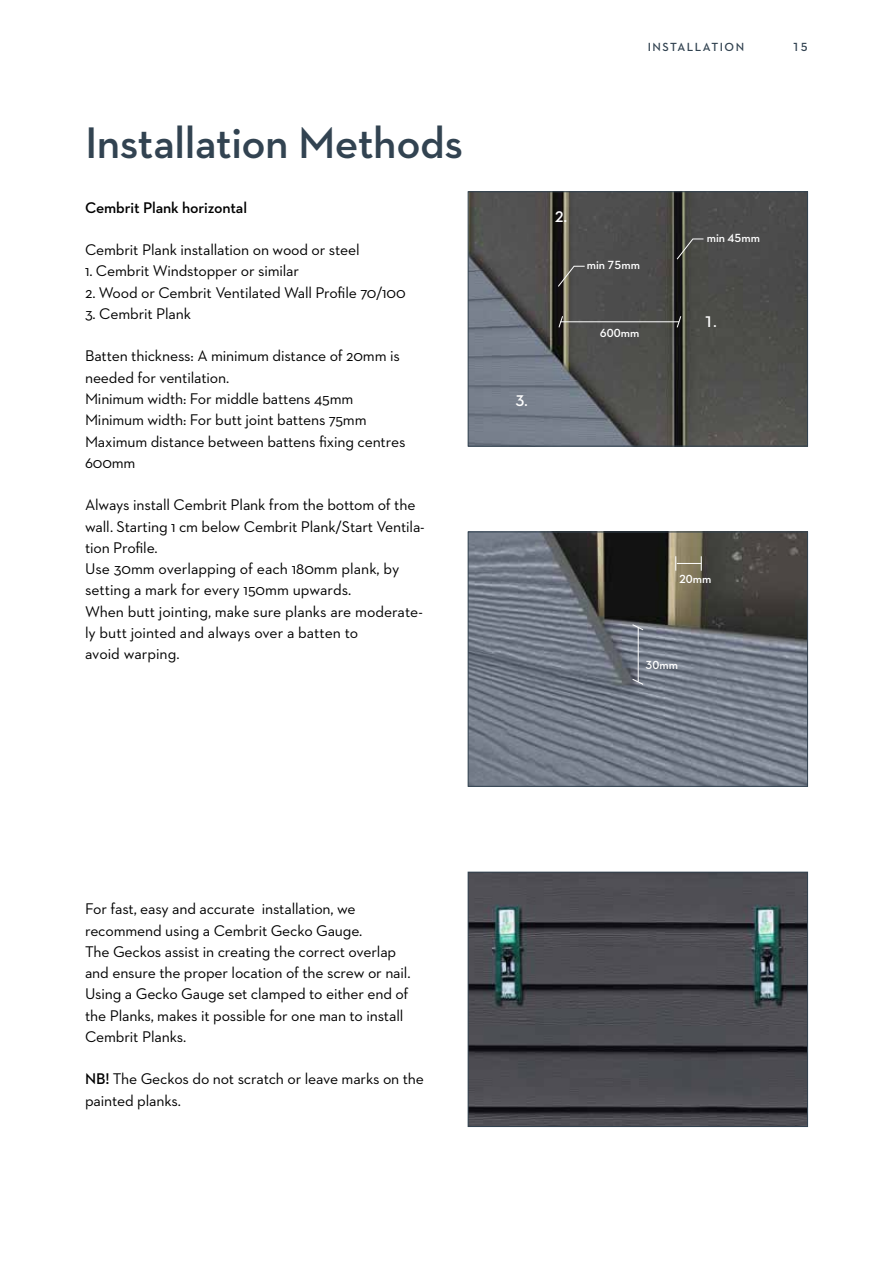
<style>
.page{position:relative;width:893px;height:1263px;background:#fff}
.page>*{position:absolute;margin:0;border:0;box-sizing:border-box;transform-origin:0 0}
.t1{font:600 45px "Neutraface 2 Text";letter-spacing:-.01em;color:#324351}
.t2{font:15.75px/21.3px "Neutraface 2 Text";letter-spacing:-.01em;color:#000}
.t3{font:600 15.75px "Neutraface 2 Text";letter-spacing:-.01em;color:#000}
.t4{font:600 15.75px "Neutraface 2 Text";color:#fff}
.t5{font:600 12px "Neutraface 2 Text";color:#fff}
.t6{font:600 12px "Neutraface 2 Text";letter-spacing:.125em;color:#324351}
.s1{font-weight:600}
</style>
<div class="page">
<img style="left:470px;top:533px;width:336px;height:252px">
<div style="left:468px;top:531px;width:340px;height:256px;border:1px solid #324351"></div>
<svg style="left:632px;top:624px;width:12px;height:7px"></svg>
<svg style="left:632px;top:678px;width:12px;height:7px"></svg>
<hr style="left:638px;top:627px;width:1px;height:55px;background:#fff">
<img style="left:470px;top:193px;width:336px;height:251px">
<div style="left:468px;top:191px;width:340px;height:255px;border:1px solid #324351"></div>
<svg style="left:558px;top:315px;width:5px;height:13px"></svg>
<svg style="left:676px;top:315px;width:6px;height:13px"></svg>
<hr style="left:560px;top:321px;width:119px;height:1px;background:#fff">
<svg style="left:557px;top:265px;width:28px;height:22px"></svg>
<svg style="left:676px;top:238px;width:28px;height:22px"></svg>
<img style="left:470px;top:874px;width:336px;height:251px">
<div style="left:468px;top:872px;width:340px;height:255px;border:1px solid #324351"></div>
<svg style="left:675px;top:556px;width:27px;height:15px"></svg>
<h1 class="t1" style="left:85px;top:114px;width:380px">Installation Methods</h1>
<p class="t3" style="left:85px;top:197px;width:164px">Cembrit Plank horizontal</p>
<p class="t2" style="left:85px;top:239px;width:276px">Cembrit Plank installation on wood or steel</p>
<p class="t2" style="left:85px;top:260px;width:216px">1. Cembrit Windstopper or similar</p>
<p class="t2" style="left:85px;top:281px;width:322px">2. Wood or Cembrit Ventilated Wall Profile 70/100</p>
<p class="t2" style="left:85px;top:303px;width:108px">3. Cembrit Plank</p>
<p class="t2" style="left:85px;top:345px;width:322px">Batten thickness: A minimum distance of 20mm is needed for ventilation.<br>Minimum width: For middle battens 45mm Minimum width: For butt joint battens 75mm Maximum distance between battens fixing centres 600mm</p>
<p class="t2" style="left:85px;top:494px;width:341px">Always install Cembrit Plank from the bottom of the wall. Starting 1 cm below Cembrit Plank/Start Ventila&shy;tion Profile.<br>Use 30mm overlapping of each 180mm plank, by setting a mark for every 150mm upwards.<br>When butt jointing, make sure planks are moderate&shy;ly butt jointed and always over a batten to<br>avoid warping.</p>
<p class="t6" style="left:648px;top:39px;width:98px">INSTALLATION</p>
<p class="t6" style="left:792px;top:39px;width:17px">15</p>
<p class="t4" style="left:515px;top:390px;width:14px">3.</p>
<p class="t4" style="left:555px;top:207px;width:14px">2.</p>
<p class="t5" style="left:587px;top:257px;width:55px">min 75mm</p>
<p class="t5" style="left:600px;top:325px;width:41px">600mm</p>
<p class="t5" style="left:707px;top:230px;width:55px">min 45mm</p>
<p class="t4" style="left:704px;top:311px;width:14px">1.</p>
<p class="t5" style="left:679px;top:572px;width:34px">20mm</p>
<p class="t5" style="left:645px;top:657px;width:34px">30mm</p>
<p class="t2" style="left:85px;top:898px;width:327px">For fast, easy and accurate installation, we recommend using a Cembrit Gecko Gauge.<br>The Geckos assist in creating the correct overlap and ensure the proper location of the screw or nail.<br>Using a Gecko Gauge set clamped to either end of the Planks, makes it possible for one man to install Cembrit Planks.</p>
<p class="t2" style="left:85px;top:1068px;width:340px"><span class="s1">NB!</span> The Geckos do not scratch or leave marks on the painted planks.</p>
</div>
